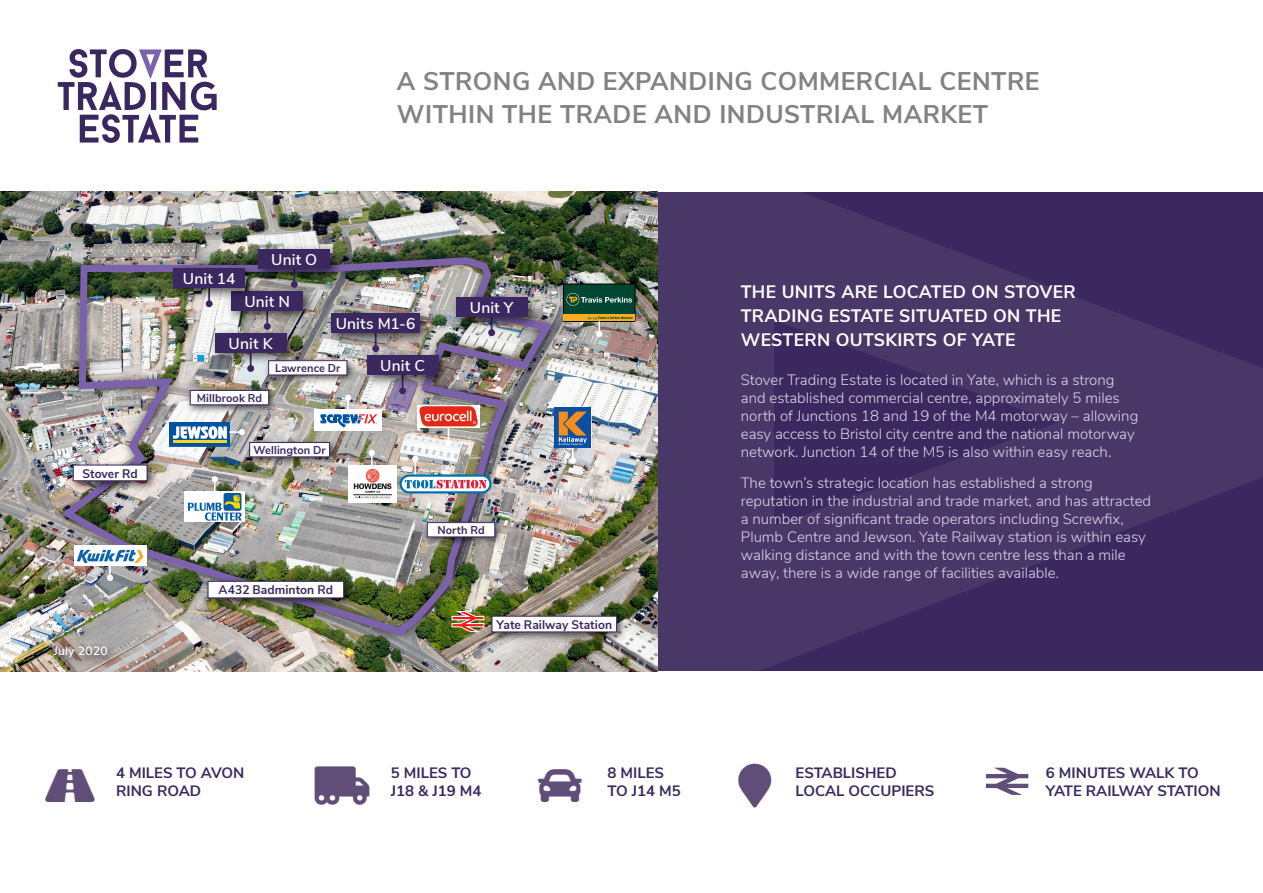
<style>
.page{position:relative;width:1263px;height:893px;background:#fff}
.page>*{position:absolute;margin:0;border:0;box-sizing:border-box;transform-origin:0 0}
.t1{font:43.8px "Font Awesome 5 Pro Solid";color:#604e78}
.t2{font:700 25.5px "Nunito Sans";letter-spacing:.02em;color:#808285}
.t3{font:700 18px/24px "Nunito Sans";letter-spacing:.02em;color:#fff}
.t4{font:600 15.6px "Nunito Sans";letter-spacing:.01em;color:#fff}
.t5{font:300 15px/18px "Nunito Sans";color:#dcd6ea}
.t6{font:700 15px/18px "Nunito Sans";color:#3b285f}
.t7{font:700 12.45px "Nunito Sans";letter-spacing:.005em;color:#3b2860}
.t8{font:600 12px "Nunito Sans";letter-spacing:.02em;color:#fff}
.t9{font:700 11.4px "Nunito Sans";letter-spacing:.01em;color:#3b2860}
</style>
<div class="page">
<svg style="left:658px;top:192px;width:605px;height:479px;background:#433064"></svg>
<svg style="left:58px;top:49px;width:159px;height:94px"></svg>
<svg style="left:986px;top:768px;width:42px;height:27px"></svg>
<img style="left:0;top:191px;width:658px;height:481px">
<div style="left:53px;top:248px;width:508px;height:396px;background:#231f20;opacity:.75"></div>
<img style="left:55px;top:254px;width:503px;height:385px">
<div style="left:422px;top:518px;width:83px;height:29px;background:#231f20;opacity:.75"></div>
<div style="left:427px;top:523px;width:68px;height:14px;background:#fff"></div>
<div style="left:427px;top:522px;width:68px;height:15px;border:1px solid #3b2860"></div>
<div style="left:244px;top:438px;width:96px;height:29px;background:#231f20;opacity:.75"></div>
<div style="left:250px;top:442px;width:79px;height:15px;background:#fff"></div>
<div style="left:249px;top:442px;width:81px;height:15px;border:1px solid #3b2860"></div>
<div style="left:487px;top:611px;width:140px;height:32px;background:#231f20;opacity:.75"></div>
<div style="left:492px;top:616px;width:125px;height:16px;background:#fff"></div>
<div style="left:492px;top:616px;width:125px;height:16px;border:1px solid #3b2860"></div>
<div style="left:68px;top:460px;width:90px;height:32px;background:#231f20;opacity:.75"></div>
<div style="left:73px;top:465px;width:74px;height:16px;background:#fff"></div>
<div style="left:73px;top:465px;width:74px;height:16px;border:1px solid #3b2860"></div>
<div style="left:203px;top:576px;width:151px;height:32px;background:#231f20;opacity:.75"></div>
<div style="left:208px;top:581px;width:136px;height:17px;background:#fff"></div>
<div style="left:208px;top:581px;width:136px;height:17px;border:1px solid #3b2860"></div>
<div style="left:264px;top:323px;width:7px;height:7px;background:#3b2860;border-radius:50%"></div>
<div style="left:225px;top:285px;width:91px;height:39px;background:#231f20;opacity:.75"></div>
<div style="left:232px;top:291px;width:71px;height:20px;background:#3b2860"></div>
<div style="left:291px;top:281px;width:7px;height:7px;background:#3b2860;border-radius:50%"></div>
<div style="left:252px;top:243px;width:91px;height:39px;background:#231f20;opacity:.75"></div>
<div style="left:259px;top:249px;width:71px;height:20px;background:#3b2860"></div>
<svg style="left:448px;top:427px;width:1px;height:12px"></svg>
<div style="left:445px;top:439px;width:7px;height:7px;background:#fff;border-radius:50%"></div>
<div style="left:417px;top:405px;width:63px;height:22px;background:#fff"></div>
<img style="left:419px;top:406px;width:59px;height:20px">
<div style="left:206px;top:300px;width:7px;height:7px;background:#3b2860;border-radius:50%"></div>
<div style="left:167px;top:262px;width:91px;height:39px;background:#231f20;opacity:.75"></div>
<div style="left:174px;top:268px;width:71px;height:20px;background:#3b2860"></div>
<div style="left:185px;top:386px;width:94px;height:29px;background:#231f20;opacity:.75"></div>
<div style="left:190px;top:390px;width:79px;height:15px;background:#fff"></div>
<div style="left:190px;top:390px;width:79px;height:15px;border:1px solid #3b2860"></div>
<svg style="left:452px;top:611px;width:32px;height:21px"></svg>
<div style="left:348px;top:465px;width:48px;height:38px;background:#fff"></div>
<hr style="left:353px;top:494px;width:39px;height:1px;background:#231f20">
<svg style="left:354px;top:450px;width:37px;height:48px"></svg>
<div style="left:314px;top:409px;width:68px;height:21px;background:#fff"></div>
<svg style="left:320px;top:395px;width:57px;height:33px"></svg>
<svg style="left:169px;top:422px;width:76px;height:24px"></svg>
<div style="left:554px;top:408px;width:37px;height:40px;background:#0a4fa2"></div>
<svg style="left:559px;top:412px;width:28px;height:49px"></svg>
<div style="left:570px;top:457px;width:6px;height:7px;background:#fff;border-radius:50%"></div>
<div style="left:74px;top:545px;width:72px;height:21px;background:#fff"></div>
<svg style="left:77px;top:550px;width:66px;height:31px"></svg>
<div style="left:185px;top:491px;width:60px;height:31px;background:#fff"></div>
<svg style="left:188px;top:476px;width:54px;height:45px"></svg>
<hr style="left:414px;top:459px;width:2px;height:23px;background:#fff">
<svg style="left:412px;top:456px;width:6px;height:6px"></svg>
<svg style="left:400px;top:474px;width:92px;height:19px"></svg>
<div style="left:372px;top:345px;width:7px;height:7px;background:#3b2860;border-radius:50%"></div>
<div style="left:325px;top:307px;width:108px;height:39px;background:#231f20;opacity:.75"></div>
<div style="left:332px;top:313px;width:88px;height:20px;background:#3b2860"></div>
<div style="left:263px;top:356px;width:94px;height:29px;background:#231f20;opacity:.75"></div>
<div style="left:269px;top:361px;width:78px;height:14px;background:#fff"></div>
<div style="left:268px;top:360px;width:79px;height:15px;border:1px solid #3b2860"></div>
<div style="left:247px;top:365px;width:7px;height:7px;background:#3b2860;border-radius:50%"></div>
<div style="left:209px;top:327px;width:91px;height:39px;background:#231f20;opacity:.75"></div>
<div style="left:215px;top:333px;width:71px;height:20px;background:#3b2860"></div>
<svg style="left:386px;top:388px;width:32px;height:25px"></svg>
<div style="left:399px;top:387px;width:7px;height:7px;background:#3b2860;border-radius:50%"></div>
<div style="left:361px;top:349px;width:91px;height:39px;background:#231f20;opacity:.75"></div>
<div style="left:367px;top:356px;width:71px;height:19px;background:#3b2860"></div>
<div style="left:488px;top:329px;width:7px;height:7px;background:#3b2860;border-radius:50%"></div>
<div style="left:450px;top:291px;width:91px;height:39px;background:#231f20;opacity:.75"></div>
<div style="left:456px;top:297px;width:71px;height:20px;background:#3b2860"></div>
<div style="left:563px;top:284px;width:72px;height:37px;background:#004630"></div>
<div style="left:563px;top:284px;width:72px;height:37px;border:1px solid #000001"></div>
<div style="left:563px;top:315px;width:72px;height:6px;background:#faad1e"></div>
<svg style="left:566px;top:293px;width:66px;height:13px"></svg>
<svg style="left:588px;top:317px;width:44px;height:20px"></svg>
<svg style="left:48px;top:643px;width:69px;height:25px;background:#9c9389"></svg>
<p class="t2" style="left:397px;top:62px;width:644px">A STRONG AND EXPANDING COMMERCIAL CENTRE</p>
<p class="t2" style="left:397px;top:95px;width:593px">WITHIN THE TRADE AND INDUSTRIAL MARKET</p>
<p class="t7" style="left:83px;top:465px;width:57px">Stover Rd</p>
<p class="t8" style="left:54px;top:642px;width:55px">July 2020</p>
<p class="t4" style="left:183px;top:267px;width:54px">Unit 14</p>
<p class="t4" style="left:271px;top:248px;width:48px">Unit O</p>
<p class="t4" style="left:244px;top:290px;width:47px">Unit N</p>
<p class="t4" style="left:336px;top:312px;width:81px">Units M1-6</p>
<p class="t9" style="left:275px;top:360px;width:67px">Lawrence Dr</p>
<p class="t4" style="left:229px;top:332px;width:46px">Unit K</p>
<p class="t4" style="left:380px;top:354px;width:46px">Unit C</p>
<p class="t9" style="left:197px;top:390px;width:67px">Millbrook Rd</p>
<p class="t9" style="left:253px;top:442px;width:74px">Wellington Dr</p>
<p class="t4" style="left:470px;top:296px;width:45px">Unit Y</p>
<p class="t7" style="left:219px;top:581px;width:116px">A432 Badminton Rd</p>
<p class="t9" style="left:437px;top:522px;width:49px">North Rd</p>
<p class="t7" style="left:496px;top:616px;width:117px">Yate Railway Station</p>
<p class="t3" style="left:741px;top:278px;width:336px">THE UNITS ARE LOCATED ON STOVER<br>TRADING ESTATE SITUATED ON THE<br>WESTERN OUTSKIRTS OF YATE</p>
<p class="t5" style="left:741px;top:370px;width:399px">Stover Trading Estate is located in Yate, which is a strong and established commercial centre, approximately 5 miles north of Junctions 18 and 19 of the M4 motorway – allowing easy access to Bristol city centre and the national motorway network. Junction 14 of the M5 is also within easy reach.</p>
<p class="t5" style="left:741px;top:473px;width:412px">The town’s strategic location has established a strong reputation in the industrial and trade market, and has attracted a number of significant trade operators including Screwfix, Plumb Centre and Jewson. Yate Railway station is within easy walking distance and with the town centre less than a mile away, there is a wide range of facilities available.</p>
<p class="t1" style="left:315px;top:763px;width:56px">▼◆□❖■</p>
<p class="t6" style="left:116px;top:763px;width:130px">4 MILES TO AVON<br>RING ROAD</p>
<p class="t6" style="left:1046px;top:763px;width:176px">6 MINUTES WALK TO<br>YATE RAILWAY STATION</p>
<p class="t6" style="left:391px;top:763px;width:82px">5 MILES TO</p>
<p class="t6" style="left:391px;top:781px;width:92px">J18 &amp; J19 M4</p>
<p class="t6" style="left:607px;top:763px;width:58px">8 MILES</p>
<p class="t6" style="left:796px;top:763px;width:140px">ESTABLISHED<br>LOCAL OCCUPIERS</p>
<p class="t6" style="left:607px;top:781px;width:75px">TO J14 M5</p>
</div>
